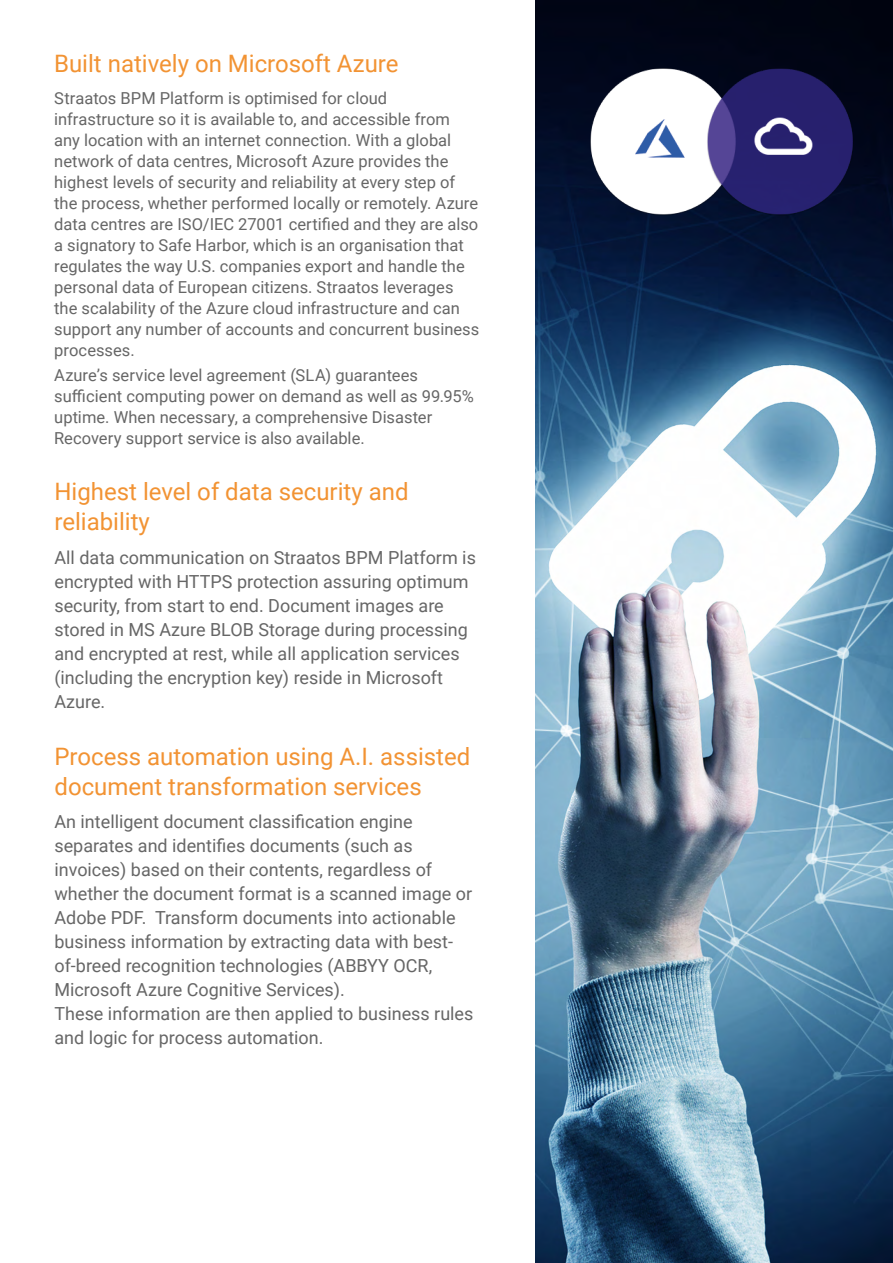
<style>
.page{position:relative;width:893px;height:1263px;background:#fff}
.page>*{position:absolute;margin:0;border:0;box-sizing:border-box;transform-origin:0 0}
.t1{font:24px/30px "Roboto";color:#f29333}
.t2{font:18px/24px "Roboto";color:#666}
.t3{font:16.5px/21px "Roboto";color:#666}
</style>
<div class="page">
<img style="left:536px;top:0;width:357px;height:1263px">
<img style="left:587px;top:55px;width:268px;height:172px">
<h1 class="t1" style="left:54px;top:48px;width:346px">Built natively on Microsoft Azure</h1>
<p class="t3" style="left:54px;top:87px;width:427px">Straatos BPM Platform is optimised for cloud infrastructure so it is available to, and accessible from any location with an internet connection. With a global network of data centres, Microsoft Azure provides the highest levels of security and reliability at every step of the process, whether performed locally or remotely. Azure data centres are ISO/IEC 27001 certified and they are also a signatory to Safe Harbor, which is an organisation that regulates the way U.S. companies export and handle the personal data of European citizens. Straatos leverages the scalability of the Azure cloud infrastructure and can support any number of accounts and concurrent business processes.</p>
<p class="t3" style="left:54px;top:364px;width:421px">Azure’s service level agreement (SLA) guarantees sufficient computing power on demand as well as 99.95% uptime. When necessary, a comprehensive Disaster Recovery support service is also available.</p>
<h1 class="t1" style="left:54px;top:475px;width:356px">Highest level of data security and reliability</h1>
<p class="t2" style="left:54px;top:545px;width:423px">All data communication on Straatos BPM Platform is encrypted with HTTPS protection assuring optimum security, from start to end. Document images are stored in MS Azure BLOB Storage during processing and encrypted at rest, while all application services (including the encryption key) reside in Microsoft Azure.</p>
<h1 class="t1" style="left:54px;top:741px;width:417px">Process automation using A.I. assisted document transformation services</h1>
<p class="t2" style="left:54px;top:809px;width:420px">An intelligent document classification engine separates and identifies documents (such as invoices) based on their contents, regardless of whether the document format is a scanned image or Adobe PDF. Transform documents into actionable business information by extracting data with best&shy;of-breed recognition technologies (ABBYY OCR, Microsoft Azure Cognitive Services).<br>These information are then applied to business rules and logic for process automation.</p>
</div>
